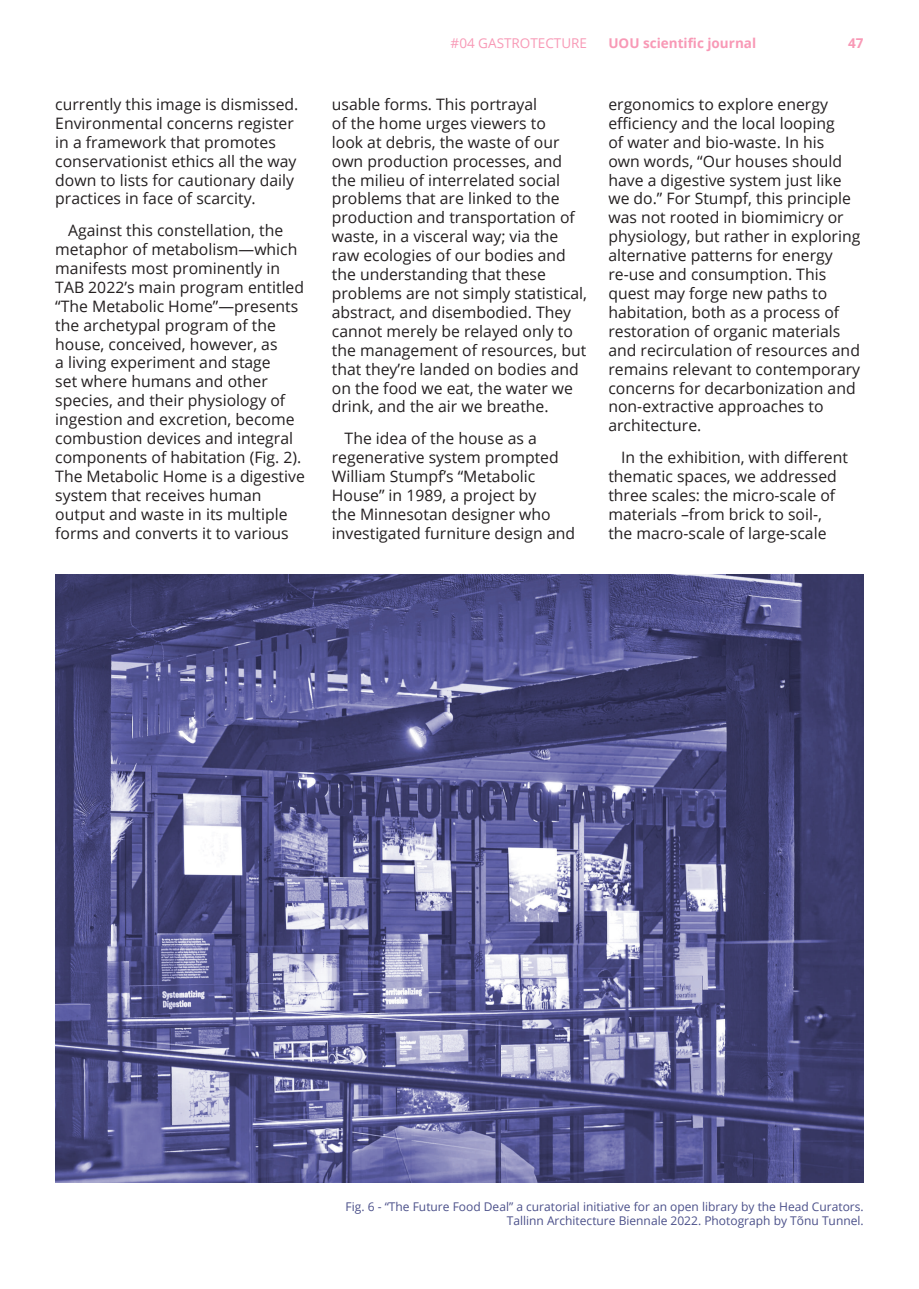
<style>
.page{position:relative;width:919px;height:1289px;background:#fff}
.page>*{position:absolute;margin:0;border:0;box-sizing:border-box;transform-origin:0 0}
.t1{font:15.75px/18.9px "Open Sans";color:#231f20}
.t2{font:700 13.5px "Open Sans";color:#f899b6}
.t3{font:13.5px "Open Sans";color:#f899b6}
.Participant_1{font:12px "Open Sans";color:#4b508a}
</style>
<div class="page">
<img style="left:55px;top:575px;width:808px;height:607px">
<p class="t1" style="left:55px;top:94px;width:244px">currently this image is dismissed.<br>Environmental concerns register in a framework that promotes conservationist ethics all the way down to lists for cautionary daily practices in face of scarcity.</p>
<p class="t1" style="left:55px;top:220px;width:251px;text-indent:13px">Against this constellation, the metaphor of metabolism—which manifests most prominently in<br>TAB 2022’s main program entitled “The Metabolic Home”—presents the archetypal program of the house, conceived, however, as<br>a living experiment and stage<br>set where humans and other species, and their physiology of ingestion and excretion, become combustion devices and integral components of habitation (Fig. 2).<br>The Metabolic Home is a digestive system that receives human output and waste in its multiple forms and converts it to various</p>
<p class="t3" style="left:450px;top:34px;width:138px">#04 GASTROTECTURE</p>
<p class="t2" style="left:608px;top:33px;width:149px">UOU scientific journal</p>
<p class="t2" style="left:848px;top:33px;width:17px">47</p>
<p class="t1" style="left:332px;top:94px;width:257px">usable forms. This portrayal<br>of the home urges viewers to<br>look at debris, the waste of our own production processes, and the milieu of interrelated social problems that are linked to the production and transportation of waste, in a visceral way; via the raw ecologies of our bodies and the understanding that these problems are not simply statistical, abstract, and disembodied. They cannot merely be relayed only to the management of resources, but that they’re landed on bodies and on the food we eat, the water we drink, and the air we breathe.</p>
<p class="t1" style="left:332px;top:428px;width:245px;text-indent:13px">The idea of the house as a regenerative system prompted<br>William Stumpf’s “Metabolic<br>House” in 1989, a project by<br>the Minnesotan designer who investigated furniture design and</p>
<p class="t1" style="left:608px;top:94px;width:253px">ergonomics to explore energy efficiency and the local looping<br>of water and bio-waste. In his<br>own words, “Our houses should have a digestive system just like we do.” For Stumpf, this principle was not rooted in biomimicry or physiology, but rather in exploring alternative patterns for energy re-use and consumption. This quest may forge new paths to habitation, both as a process of restoration of organic materials and recirculation of resources and remains relevant to contemporary concerns for decarbonization and non-extractive approaches to architecture.</p>
<p class="t1" style="left:608px;top:447px;width:241px;text-indent:13px">In the exhibition, with different thematic spaces, we addressed three scales: the micro-scale of materials –from brick to soil-, the macro-scale of large-scale</p>
<p class="Participant_1" style="left:345px;top:1198px;width:519px">Fig. 6 - “The Future Food Deal” a curatorial initiative for an open library by the Head Curators.</p>
<p class="Participant_1" style="left:506px;top:1212px;width:358px">Tallinn Architecture Biennale 2022. Photograph by Tõnu Tunnel.</p>
</div>
